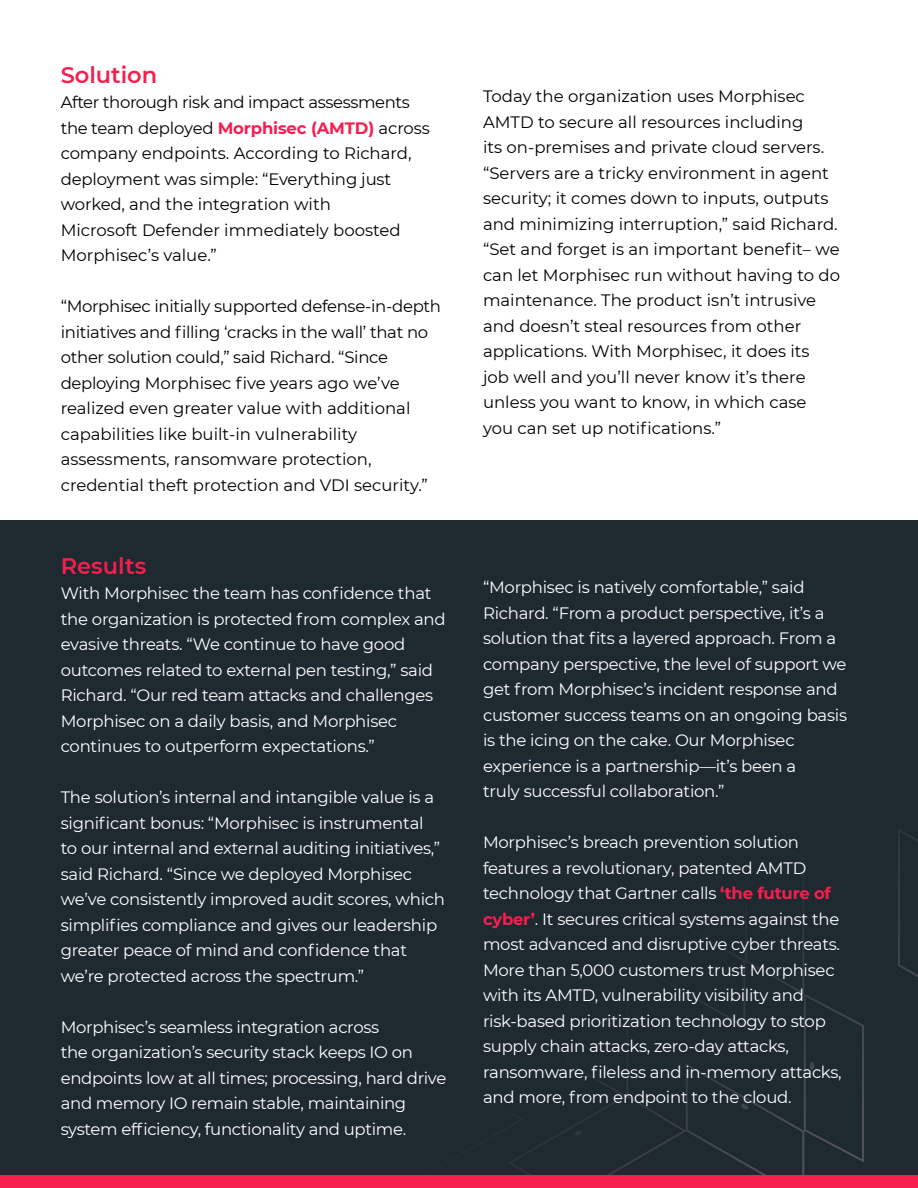
<style>
.page{position:relative;width:918px;height:1188px;background:#fff}
.page>*{position:absolute;margin:0;border:0;box-sizing:border-box;transform-origin:0 0}
.t1{font:600 22.5px "Montserrat";color:#f51f4f}
.t2{font:16.5px/25.5px "Montserrat";letter-spacing:-.015em;color:#fff}
.t3{font:16.5px/25.5px "Montserrat";color:#000}
.s1{font-weight:700;color:#f51f4f}
</style>
<div class="page">
<div style="left:0;top:521px;width:918px;height:667px;background:#1f2930"></div>
<svg style="left:898px;top:829px;width:20px;height:148px"></svg>
<svg style="left:509px;top:887px;width:355px;height:288px"></svg>
<div style="left:0;top:1175px;width:918px;height:13px;background:#f51f4f"></div>
<p class="t1" style="left:61px;top:59px;width:98px">Solution</p>
<p class="t3" style="left:61px;top:89px;width:371px">After thorough risk and impact assessments the team deployed <span class="s1">Morphisec (AMTD)</span> across company endpoints. According to Richard, deployment was simple: “Everything just worked, and the integration with<br>Microsoft Defender immediately boosted Morphisec’s value.”</p>
<p class="t3" style="left:61px;top:293px;width:382px">“Morphisec initially supported defense-in-depth initiatives and filling ‘cracks in the wall’ that no other solution could,” said Richard. “Since deploying Morphisec five years ago we’ve realized even greater value with additional capabilities like built-in vulnerability assessments, ransomware protection, credential theft protection and VDI security.”</p>
<p class="t1" style="left:61px;top:550px;width:87px">Results</p>
<p class="t2" style="left:61px;top:580px;width:387px">With Morphisec the team has confidence that the organization is protected from complex and evasive threats. “We continue to have good outcomes related to external pen testing,” said Richard. “Our red team attacks and challenges Morphisec on a daily basis, and Morphisec continues to outperform expectations.”</p>
<p class="t2" style="left:61px;top:784px;width:386px">The solution’s internal and intangible value is a significant bonus: “Morphisec is instrumental<br>to our internal and external auditing initiatives,” said Richard. “Since we deployed Morphisec we’ve consistently improved audit scores, which simplifies compliance and gives our leadership greater peace of mind and confidence that we’re protected across the spectrum.”</p>
<p class="t2" style="left:61px;top:1014px;width:387px">Morphisec’s seamless integration across<br>the organization’s security stack keeps IO on endpoints low at all times; processing, hard drive and memory IO remain stable, maintaining system efficiency, functionality and uptime.</p>
<p class="t3" style="left:483px;top:83px;width:359px">Today the organization uses Morphisec AMTD to secure all resources including<br>its on-premises and private cloud servers. “Servers are a tricky environment in agent security; it comes down to inputs, outputs and minimizing interruption,” said Richard. “Set and forget is an important benefit– we can let Morphisec run without having to do maintenance. The product isn’t intrusive and doesn’t steal resources from other applications. With Morphisec, it does its<br>job well and you’ll never know it’s there unless you want to know, in which case you can set up notifications.”</p>
<p class="t2" style="left:483px;top:574px;width:366px">“Morphisec is natively comfortable,” said Richard. “From a product perspective, it’s a solution that fits a layered approach. From a company perspective, the level of support we get from Morphisec’s incident response and customer success teams on an ongoing basis is the icing on the cake. Our Morphisec experience is a partnership—it’s been a<br>truly successful collaboration.”</p>
<p class="t2" style="left:483px;top:829px;width:360px">Morphisec’s breach prevention solution features a revolutionary, patented AMTD technology that Gartner calls <span class="s1">‘the future of cyber’</span>. It secures critical systems against the most advanced and disruptive cyber threats.<br>More than 5,000 customers trust Morphisec with its AMTD, vulnerability visibility and risk-based prioritization technology to stop supply chain attacks, zero-day attacks, ransomware, fileless and in-memory attacks, and more, from endpoint to the cloud.</p>
</div>
